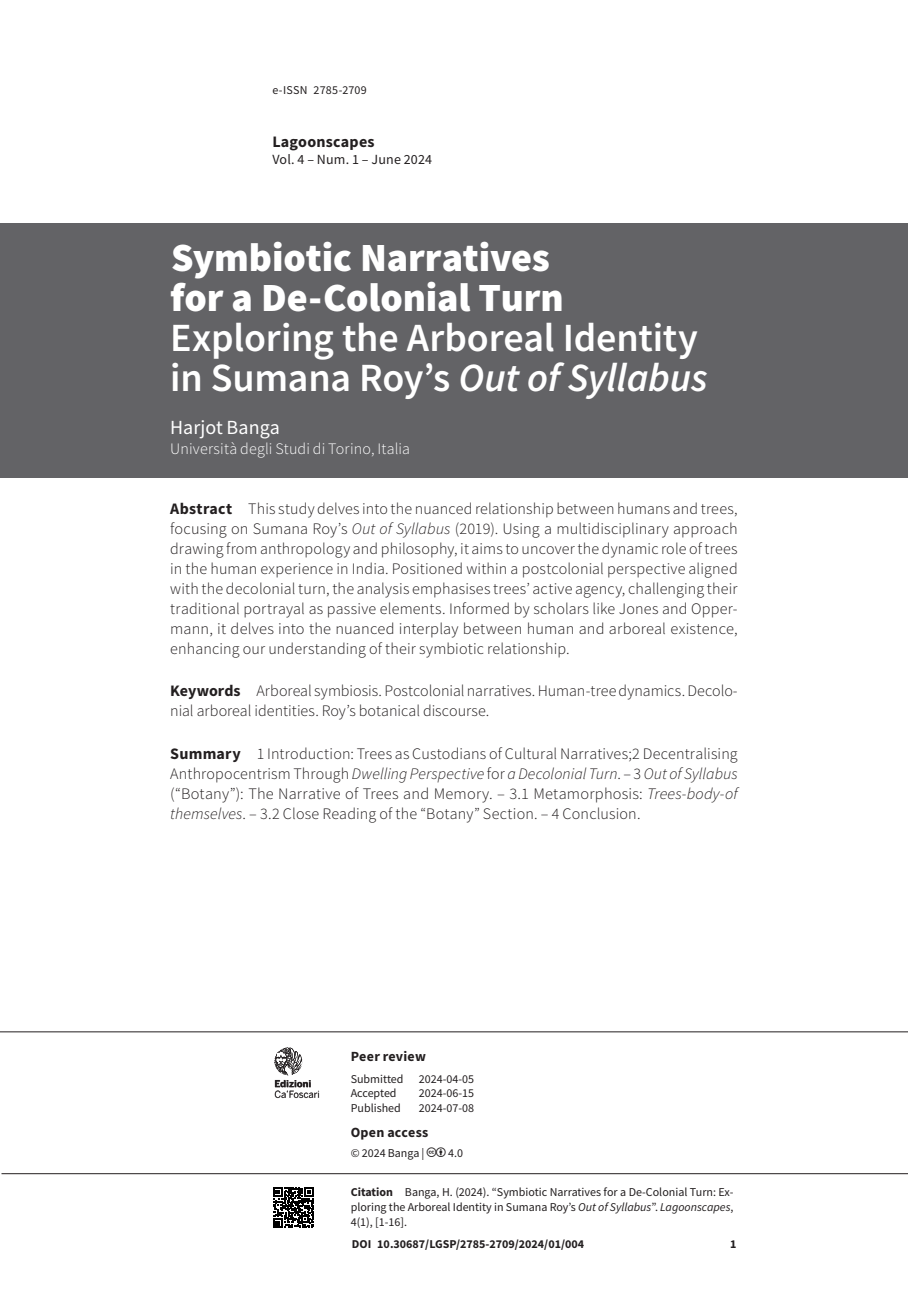
<style>
.page{position:relative;width:908px;height:1304px;background:#fff}
.page>*{position:absolute;margin:0;border:0;box-sizing:border-box;transform-origin:0 0}
.t1{font:600 40px/40px "Source Sans Pro";letter-spacing:-.005em;color:#fff}
.t2{font:900 40px/40px "Source Sans Pro";letter-spacing:-.005em;color:#fff}
.t3{font:20px "Source Sans Pro";color:#fff}
.t4{font:300 16px/20px "Source Sans Pro";letter-spacing:.005em;color:#231f20;text-align:justify}
.t5{font:300 16px "Source Sans Pro";letter-spacing:.01em;color:#fff}
.t6{font:700 16px "Source Sans Pro";letter-spacing:.015em;color:#231f20}
.t7{font:700 14px "Source Sans Pro";letter-spacing:.02em;color:#231f20}
.t8{font:14px "Source Sans Pro";letter-spacing:.015em;color:#231f20}
.t9{font:12px/15px "Source Sans Pro";color:#231f20;text-align:justify}
.t10{font:700 12px "Source Sans Pro";color:#231f20}
.t11{font:9.6px "Benton Sans";letter-spacing:-.01em;color:#231f20}
.t12{font:700 9.6px "Benton Sans";color:#231f20}
.s1{font-style:italic}
.s2{font-weight:700}
</style>
<div class="page">
<hr style="left:2px;top:1173px;width:905px;height:1px;background:#231f20">
<hr style="left:0;top:1031px;width:907px;height:1px;background:#231f20">
<svg style="left:274px;top:1047px;width:45px;height:51px"></svg>
<svg style="left:273px;top:1187px;width:41px;height:41px"></svg>
<div style="left:0;top:223px;width:907px;height:254px;background:#636366"></div>
<p class="t9" style="left:272px;top:82px;width:96px">e-ISSN 2785-2709</p>
<p class="t6" style="left:272px;top:131px;width:104px">Lagoonscapes</p>
<p class="t8" style="left:272px;top:150px;width:161px">Vol. 4 – Num. 1 – June 2024</p>
<h1 class="t2" style="left:170px;top:237px;width:395px">Symbiotic Narratives for a De-Colonial Turn</h1>
<h1 class="t1" style="left:170px;top:318px;width:538px">Exploring the Arboreal Identity in Sumana Roy’s <span class="s1">Out of Syllabus</span></h1>
<p class="t3" style="left:170px;top:415px;width:111px">Harjot Banga</p>
<p class="t5" style="left:170px;top:439px;width:241px">Università degli Studi di Torino, Italia</p>
<p class="t4" style="left:170px;top:498px;width:568px"><span class="s2">Abstract</span> This study delves into the nuanced relationship between humans and trees, focusing on Sumana Roy’s <span class="s1">Out of Syllabus</span> (2019). Using a multidisciplinary approach drawing from anthropology and philosophy, it aims to uncover the dynamic role of trees in the human experience in India. Positioned within a postcolonial perspective aligned with the decolonial turn, the analysis emphasises trees’ active agency, challenging their traditional portrayal as passive elements. Informed by scholars like Jones and Opper&shy;mann, it delves into the nuanced interplay between human and arboreal existence, enhancing our understanding of their symbiotic relationship.</p>
<p class="t4" style="left:170px;top:681px;width:568px"><span class="s2">Keywords</span> Arboreal symbiosis. Postcolonial narratives. Human-tree dynamics. Decolo&shy;nial arboreal identities. Roy’s botanical discourse.</p>
<p class="t4" style="left:170px;top:744px;width:568px"><span class="s2">Summary</span> 1 Introduction: Trees as Custodians of Cultural Narratives;2 Decentralising Anthropocentrism Through <span class="s1">Dwelling Perspective</span> for <span class="s1">a Decolonial Turn</span>. – 3 <span class="s1">Out of Syllabus </span>(“Botany”): The Narrative of Trees and Memory. – 3.1 Metamorphosis: <span class="s1">Trees-body-of themselves</span>. – 3.2 Close Reading of the “Botany” Section. – 4 Conclusion.</p>
<p class="t12" style="left:274px;top:1078px;width:38px">Edizioni</p>
<p class="t11" style="left:274px;top:1088px;width:47px">Ca’Foscari</p>
<p class="t7" style="left:350px;top:1046px;width:77px">Peer review</p>
<p class="t9" style="left:350px;top:1071px;width:54px">Submitted</p>
<p class="t9" style="left:418px;top:1071px;width:57px">2024-04-05</p>
<p class="t9" style="left:350px;top:1085px;width:47px">Accepted</p>
<p class="t9" style="left:418px;top:1085px;width:57px">2024-06-15</p>
<p class="t9" style="left:350px;top:1100px;width:52px">Published</p>
<p class="t9" style="left:418px;top:1100px;width:57px">2024-07-08</p>
<p class="t7" style="left:350px;top:1123px;width:79px">Open access</p>
<p class="t9" style="left:350px;top:1145px;width:75px">© 2024 Banga |</p>
<p class="t9" style="left:448px;top:1145px;width:16px">4.0</p>
<p class="t9" style="left:350px;top:1184px;width:384px"><span class="s2">Citation</span> Banga, H. (2024). “Symbiotic Narratives for a De-Colonial Turn: Ex&shy;ploring the Arboreal Identity in Sumana Roy’s <span class="s1">Out of Syllabus</span>”. <span class="s1">Lagoonscapes</span>, 4(1), [1-16].</p>
<p class="t10" style="left:351px;top:1235px;width:234px">DOI 10.30687/LGSP/2785-2709/2024/01/004</p>
<p class="t10" style="left:729px;top:1236px;width:8px">1</p>
</div>
